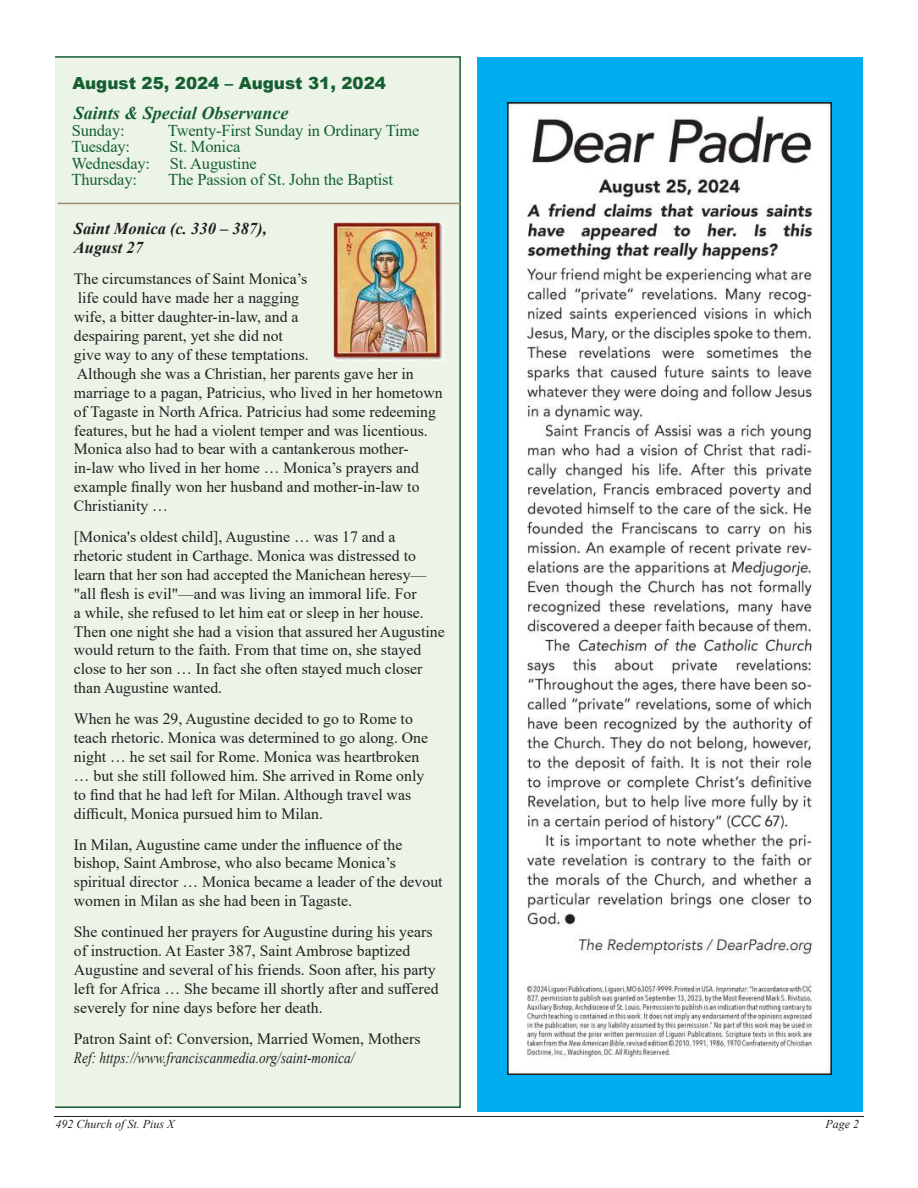
<style>
.page{position:relative;width:918px;height:1188px;background:#fff}
.page>*{position:absolute;margin:0;border:0;box-sizing:border-box;transform-origin:0 0}
.t1{font:italic 700 18px "Times New Roman";color:#165f31}
.t2{font:900 16.65px "Arial";color:#165f31}
.t3{font:16.5px "Times New Roman";letter-spacing:-.01em;color:#165f31}
.t4{font:italic 700 16.5px "Times New Roman";color:#231f20}
.t5{font:15.75px/18.9px "Times New Roman";color:#231f20}
.t6{font:italic 15.75px "Times New Roman";color:#231f20;scale:.85 1}
.t7{font:italic 12px "Times New Roman";color:#231f20}
</style>
<div class="page">
<hr style="left:54px;top:1116px;width:810px;height:1px;background:#231f20">
<div style="left:55px;top:57px;width:405px;height:1050px;background:#ebf4e7"></div>
<div style="left:54px;top:56px;width:407px;height:1052px;border:2px solid #165f31"></div>
<hr style="left:58px;top:203px;width:403px;height:1px;background:#a18869">
<img style="left:334px;top:222px;width:109px;height:139px">
<div style="left:477px;top:58px;width:386px;height:1054px;background:#00aeef"></div>
<img style="left:508px;top:103px;width:324px;height:972px">
<p class="t2" style="left:72px;top:71px;width:315px">August 25, 2024 – August 31, 2024</p>
<p class="t1" style="left:74px;top:101px;width:216px">Saints &amp; Special Observance</p>
<p class="t3" style="left:72px;top:118px;width:55px">Sunday:</p>
<p class="t3" style="left:168px;top:118px;width:253px">Twenty-First Sunday in Ordinary Time</p>
<p class="t3" style="left:71px;top:135px;width:60px">Tuesday:</p>
<p class="t3" style="left:170px;top:135px;width:72px">St. Monica</p>
<p class="t3" style="left:71px;top:151px;width:187px">Wednesday: St. Augustine</p>
<p class="t3" style="left:71px;top:168px;width:67px">Thursday:</p>
<p class="t3" style="left:168px;top:168px;width:226px">The Passion of St. John the Baptist</p>
<p class="t4" style="left:74px;top:217px;width:194px">Saint Monica (c. 330 – 387),</p>
<p class="t4" style="left:74px;top:236px;width:71px">August 27</p>
<p class="t5" style="left:74px;top:269px;width:235px">The circumstances of Saint Monica’s</p>
<p class="t5" style="left:78px;top:288px;width:223px">life could have made her a nagging</p>
<p class="t5" style="left:74px;top:307px;width:226px">wife, a bitter daughter-in-law, and a</p>
<p class="t5" style="left:74px;top:326px;width:211px">despairing parent, yet she did not</p>
<p class="t5" style="left:74px;top:345px;width:236px">give way to any of these temptations.</p>
<p class="t5" style="left:74px;top:364px;width:370px">Although she was a Christian, her parents gave her in marriage to a pagan, Patricius, who lived in her hometown of Tagaste in North Africa. Patricius had some redeeming features, but he had a violent temper and was licentious.<br>Monica also had to bear with a cantankerous mother&shy;in-law who lived in her home … Monica’s prayers and example finally won her husband and mother-in-law to Christianity …</p>
<p class="t5" style="left:74px;top:527px;width:372px">[Monica's oldest child], Augustine … was 17 and a rhetoric student in Carthage. Monica was distressed to learn that her son had accepted the Manichean heresy— "all flesh is evil"—and was living an immoral life. For<br>a while, she refused to let him eat or sleep in her house.<br>Then one night she had a vision that assured her Augustine would return to the faith. From that time on, she stayed close to her son … In fact she often stayed much closer than Augustine wanted.</p>
<p class="t5" style="left:74px;top:709px;width:356px">When he was 29, Augustine decided to go to Rome to teach rhetoric. Monica was determined to go along. One night … he set sail for Rome. Monica was heartbroken … but she still followed him. She arrived in Rome only to find that he had left for Milan. Although travel was difficult, Monica pursued him to Milan.</p>
<p class="t5" style="left:74px;top:834px;width:370px">In Milan, Augustine came under the influence of the bishop, Saint Ambrose, who also became Monica’s spiritual director … Monica became a leader of the devout women in Milan as she had been in Tagaste.</p>
<p class="t5" style="left:74px;top:922px;width:366px">She continued her prayers for Augustine during his years of instruction. At Easter 387, Saint Ambrose baptized Augustine and several of his friends. Soon after, his party left for Africa … She became ill shortly after and suffered severely for nine days before her death.</p>
<p class="t5" style="left:74px;top:1028px;width:348px">Patron Saint of: Conversion, Married Women, Mothers</p>
<p class="t6" style="left:74px;top:1046px;width:332px">Ref: https://www.franciscanmedia.org/saint-monica/</p>
<p class="t7" style="left:55px;top:1116px;width:120px">492 Church of St. Pius X</p>
<p class="t7" style="left:825px;top:1116px;width:35px">Page 2</p>
</div>
